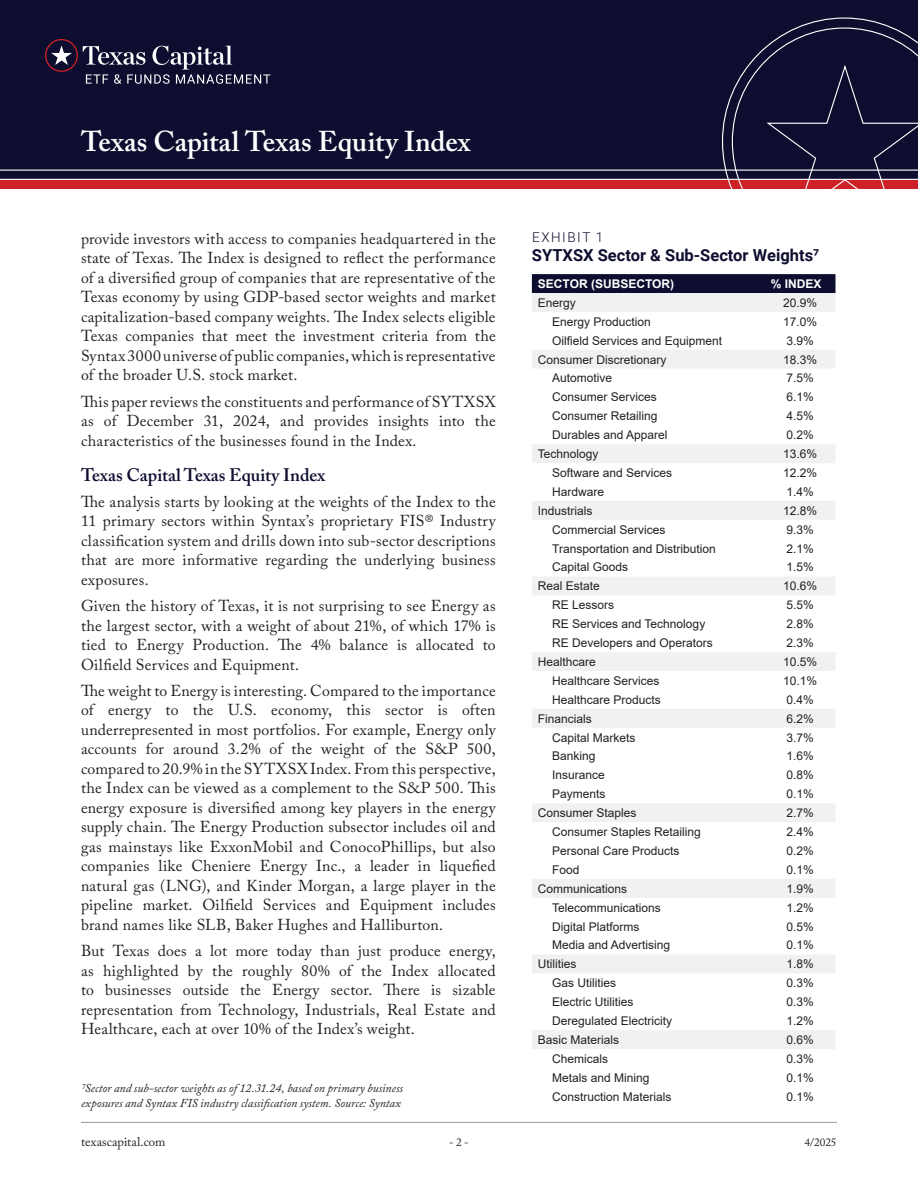
<style>
.page{position:relative;width:918px;height:1188px;background:#fff}
.page>*{position:absolute;margin:0;border:0;box-sizing:border-box;transform-origin:0 0}
.t1{font:600 28.5px "Adobe Caslon Pro";color:#fff}
.Caslon_Subheader{font:600 18px "Adobe Caslon Pro";color:#0d0d2f}
.t2{font:700 16.5px "Roboto";color:#0d0d2f}
.Body_Text{font:15.75px/19.5px "Adobe Caslon Pro";letter-spacing:.015em;color:#231f20;text-align:justify}
.t3{font:300 13.5px "Roboto";letter-spacing:.115em;color:#0d0d2f}
.t4{font:12.75px "Adobe Caslon Pro";letter-spacing:.005em;color:#231f20}
.t5{font:12px "Arial";color:#231f20}
.Disclaimer{font:italic 12px/14.4px "Adobe Caslon Pro";color:#231f20}
.t6{font:700 12px "Arial";color:#fff}
.t7{font:11.25px "Adobe Caslon Pro";color:#231f20}
</style>
<div class="page">
<hr style="left:81px;top:1122px;width:756px;height:1px;background:#97999c">
<div style="left:0;top:0;width:918px;height:189px;background:#0d0d2f"></div>
<svg style="left:0;top:17px;width:918px;height:172px"></svg>
<div style="left:532px;top:274px;width:304px;height:19px;background:#0d0d2f"></div>
<svg style="left:532px;top:293px;width:303px;height:756px"></svg>
<h1 class="t1" style="left:81px;top:125px;width:391px">Texas Capital Texas Equity Index</h1>
<p class="Body_Text" style="left:81px;top:229px;width:416px">provide investors with access to companies headquartered in the state of Texas. The Index is designed to reflect the performance of a diversified group of companies that are representative of the Texas economy by using GDP-based sector weights and market capitalization-based company weights. The Index selects eligible Texas companies that meet the investment criteria from the Syntax 3000 universe of public companies, which is representative of the broader U.S. stock market.</p>
<p class="Body_Text" style="left:81px;top:391px;width:416px">This paper reviews the constituents and performance of SYTXSX as of December 31, 2 024, and provides insights into the characteristics of the businesses found in the Index.</p>
<p class="Caslon_Subheader" style="left:81px;top:464px;width:246px">Texas Capital Texas Equity Index</p>
<p class="Body_Text" style="left:81px;top:492px;width:416px">The analysis starts by looking at the weights of the Index to the 11 primary sectors within Syntax’s proprietary FIS® Industry classification system and drills down into sub-sector descriptions that are more informative regarding the underlying business exposures.</p>
<p class="Body_Text" style="left:81px;top:596px;width:416px">Given the history of Texas, it is not surprising to see Energy as the largest sector, with a weight of about 21%, of which 17% is tied to Energy Production. The 4% balance is allocated to Oilfield Services and Equipment.</p>
<p class="Body_Text" style="left:81px;top:681px;width:416px">The weight to Energy is interesting. Compared to the importance of energy to the U.S. economy, this sector is often underrepresented in most portfolios. For example, Energy only accounts for around 3.2% of the weight of the S&amp;P 500, compared to 2 0.9% in the SYTXSX Index. From this perspective, the Index can be viewed as a complement to the S&amp;P 500. This energy exposure is diversified among key players in the energy supply chain. The Energy Production subsector includes oil and gas mainstays like ExxonMobil and ConocoPhillips, but also companies like Cheniere Energy Inc., a leader in liquefied natural gas (LNG), and Kinder Morgan, a large player in the pipeline market. Oilfield Services and Equipment includes brand names like SLB, Baker Hughes and Halliburton.</p>
<p class="Body_Text" style="left:81px;top:941px;width:416px">But Texas does a lot more today than just produce energy, as highlighted by the roughly 80% of the Index allocated to businesses outside the Energy sector. There is sizable representation from Technology, Industrials, Real Estate and Healthcare, each at over 10% of the Index’s weight.</p>
<p class="Disclaimer" style="left:81px;top:1081px;width:324px">7Sector and sub-sector weights as of 12.31.24, based on primary business exposures and Syntax FIS industry classification system. Source: Syntax</p>
<p class="t3" style="left:532px;top:227px;width:73px">EXHIBIT 1</p>
<p class="t2" style="left:532px;top:243px;width:289px">SYTXSX Sector &amp; Sub-Sector Weights7</p>
<p class="t6" style="left:538px;top:275px;width:138px">SECTOR (SUBSECTOR)</p>
<p class="t6" style="left:771px;top:275px;width:52px">% INDEX</p>
<p class="t5" style="left:538px;top:294px;width:40px">Energy</p>
<p class="t5" style="left:783px;top:294px;width:36px">20.9%</p>
<p class="t5" style="left:552px;top:313px;width:100px">Energy Production</p>
<p class="t5" style="left:783px;top:313px;width:36px">17.0%</p>
<p class="t5" style="left:552px;top:332px;width:172px">Oilfield Services and Equipment</p>
<p class="t5" style="left:787px;top:332px;width:29px">3.9%</p>
<p class="t5" style="left:538px;top:351px;width:130px">Consumer Discretionary</p>
<p class="t5" style="left:783px;top:351px;width:36px">18.3%</p>
<p class="t5" style="left:552px;top:370px;width:62px">Automotive</p>
<p class="t5" style="left:787px;top:370px;width:29px">7.5%</p>
<p class="t5" style="left:552px;top:389px;width:106px">Consumer Services</p>
<p class="t5" style="left:787px;top:389px;width:29px">6.1%</p>
<p class="t5" style="left:552px;top:408px;width:107px">Consumer Retailing</p>
<p class="t5" style="left:787px;top:408px;width:29px">4.5%</p>
<p class="t5" style="left:552px;top:427px;width:117px">Durables and Apparel</p>
<p class="t5" style="left:787px;top:427px;width:29px">0.2%</p>
<p class="t5" style="left:538px;top:446px;width:62px">Technology</p>
<p class="t5" style="left:783px;top:446px;width:36px">13.6%</p>
<p class="t5" style="left:552px;top:464px;width:122px">Software and Services</p>
<p class="t5" style="left:783px;top:464px;width:36px">12.2%</p>
<p class="t5" style="left:552px;top:483px;width:54px">Hardware</p>
<p class="t5" style="left:787px;top:483px;width:29px">1.4%</p>
<p class="t5" style="left:538px;top:502px;width:56px">Industrials</p>
<p class="t5" style="left:783px;top:502px;width:36px">12.8%</p>
<p class="t5" style="left:552px;top:521px;width:115px">Commercial Services</p>
<p class="t5" style="left:787px;top:521px;width:29px">9.3%</p>
<p class="t5" style="left:552px;top:540px;width:165px">Transportation and Distribution</p>
<p class="t5" style="left:787px;top:540px;width:29px">2.1%</p>
<p class="t5" style="left:552px;top:559px;width:78px">Capital Goods</p>
<p class="t5" style="left:787px;top:559px;width:29px">1.5%</p>
<p class="t5" style="left:538px;top:578px;width:64px">Real Estate</p>
<p class="t5" style="left:783px;top:578px;width:36px">10.6%</p>
<p class="t5" style="left:552px;top:597px;width:64px">RE Lessors</p>
<p class="t5" style="left:787px;top:597px;width:29px">5.5%</p>
<p class="t5" style="left:552px;top:616px;width:155px">RE Services and Technology</p>
<p class="t5" style="left:787px;top:616px;width:29px">2.8%</p>
<p class="t5" style="left:552px;top:635px;width:162px">RE Developers and Operators</p>
<p class="t5" style="left:787px;top:635px;width:29px">2.3%</p>
<p class="t5" style="left:538px;top:653px;width:60px">Healthcare</p>
<p class="t5" style="left:783px;top:653px;width:36px">10.5%</p>
<p class="t5" style="left:552px;top:672px;width:109px">Healthcare Services</p>
<p class="t5" style="left:783px;top:672px;width:36px">10.1%</p>
<p class="t5" style="left:552px;top:691px;width:110px">Healthcare Products</p>
<p class="t5" style="left:787px;top:691px;width:29px">0.4%</p>
<p class="t5" style="left:538px;top:710px;width:56px">Financials</p>
<p class="t5" style="left:787px;top:710px;width:29px">6.2%</p>
<p class="t5" style="left:552px;top:729px;width:85px">Capital Markets</p>
<p class="t5" style="left:787px;top:729px;width:29px">3.7%</p>
<p class="t5" style="left:552px;top:748px;width:45px">Banking</p>
<p class="t5" style="left:787px;top:748px;width:29px">1.6%</p>
<p class="t5" style="left:552px;top:767px;width:54px">Insurance</p>
<p class="t5" style="left:787px;top:767px;width:29px">0.8%</p>
<p class="t5" style="left:552px;top:786px;width:55px">Payments</p>
<p class="t5" style="left:787px;top:786px;width:29px">0.1%</p>
<p class="t5" style="left:538px;top:805px;width:100px">Consumer Staples</p>
<p class="t5" style="left:787px;top:805px;width:29px">2.7%</p>
<p class="t5" style="left:552px;top:824px;width:150px">Consumer Staples Retailing</p>
<p class="t5" style="left:787px;top:824px;width:29px">2.4%</p>
<p class="t5" style="left:552px;top:842px;width:129px">Personal Care Products</p>
<p class="t5" style="left:787px;top:842px;width:29px">0.2%</p>
<p class="t5" style="left:552px;top:861px;width:29px">Food</p>
<p class="t5" style="left:787px;top:861px;width:29px">0.1%</p>
<p class="t5" style="left:538px;top:880px;width:91px">Communications</p>
<p class="t5" style="left:787px;top:880px;width:29px">1.9%</p>
<p class="t5" style="left:552px;top:899px;width:110px">Telecommunications</p>
<p class="t5" style="left:787px;top:899px;width:29px">1.2%</p>
<p class="t5" style="left:552px;top:918px;width:89px">Digital Platforms</p>
<p class="t5" style="left:787px;top:918px;width:29px">0.5%</p>
<p class="t5" style="left:552px;top:937px;width:120px">Media and Advertising</p>
<p class="t5" style="left:787px;top:937px;width:29px">0.1%</p>
<p class="t5" style="left:538px;top:956px;width:40px">Utilities</p>
<p class="t5" style="left:787px;top:956px;width:29px">1.8%</p>
<p class="t5" style="left:552px;top:975px;width:66px">Gas Utilities</p>
<p class="t5" style="left:787px;top:975px;width:29px">0.3%</p>
<p class="t5" style="left:552px;top:994px;width:83px">Electric Utilities</p>
<p class="t5" style="left:787px;top:994px;width:29px">0.3%</p>
<p class="t5" style="left:552px;top:1013px;width:122px">Deregulated Electricity</p>
<p class="t5" style="left:787px;top:1013px;width:29px">1.2%</p>
<p class="t5" style="left:538px;top:1031px;width:83px">Basic Materials</p>
<p class="t5" style="left:787px;top:1031px;width:29px">0.6%</p>
<p class="t5" style="left:552px;top:1050px;width:58px">Chemicals</p>
<p class="t5" style="left:787px;top:1050px;width:29px">0.3%</p>
<p class="t5" style="left:552px;top:1069px;width:99px">Metals and Mining</p>
<p class="t5" style="left:787px;top:1069px;width:29px">0.1%</p>
<p class="t5" style="left:552px;top:1088px;width:121px">Construction Materials</p>
<p class="t5" style="left:787px;top:1088px;width:29px">0.1%</p>
<p class="t4" style="left:81px;top:1134px;width:86px">texascapital.com</p>
<p class="t7" style="left:449px;top:1135px;width:21px">- 2 -</p>
<p class="t7" style="left:805px;top:1135px;width:33px">4/2025</p>
</div>
